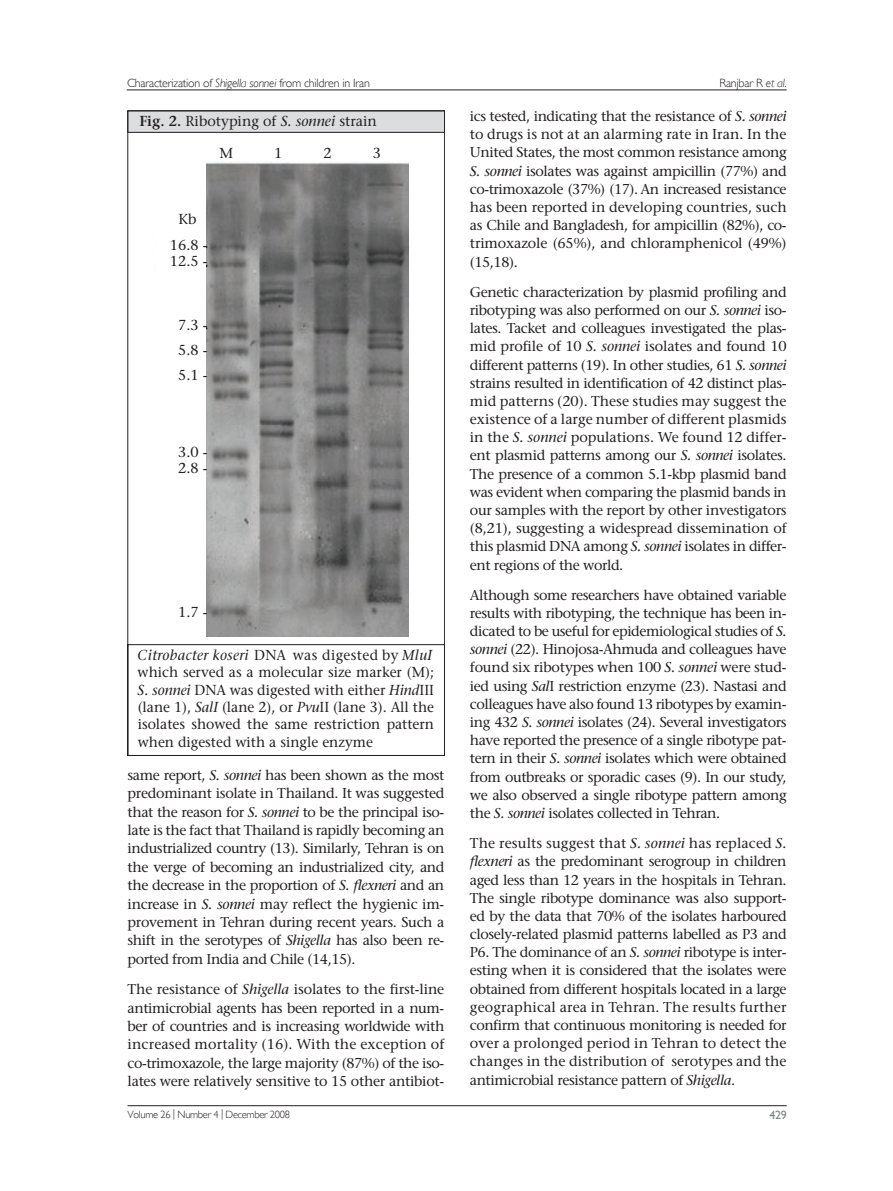
<style>
.page{position:relative;width:893px;height:1191px;background:#fff}
.page>*{position:absolute;margin:0;border:0;box-sizing:border-box;transform-origin:0 0}
.t1{font:500 14.4px/17.2px "Stone Serif Std";color:#231f20}
.Body_Text{font:500 14.25px/18.1px "Stone Serif Std";letter-spacing:-.03em;color:#231f20;text-align:justify}
.t2{font:300 12px "Gill Sans";letter-spacing:-.02em;color:#231f20}
.t3{font:12px "Gill Sans";color:#808285}
.t4{font:300 10.5px "Gill Sans";letter-spacing:-.03em;color:#231f20}
.s1{font-style:italic}
.s2{font-weight:600}
</style>
<div class="page">
<hr style="left:127px;top:90px;width:660px;height:1px;background:#231f20">
<hr style="left:128px;top:1105px;width:659px;height:1px;background:#231f20">
<svg style="left:128px;top:111px;width:317px;height:644px"></svg>
<p class="t2" style="left:127px;top:76px;width:244px">Characterization of <span class="s1">Shigella sonnei</span> from children in Iran</p>
<p class="t2" style="left:719px;top:76px;width:69px">Ranjbar R <span class="s1">et al.</span></p>
<p class="t1" style="left:140px;top:112px;width:239px"><span class="s2">Fig. 2.</span> Ribotyping of <span class="s1">S. sonnei</span> strain</p>
<p class="t1" style="left:220px;top:144px;width:15px">M</p>
<p class="t1" style="left:274px;top:144px;width:10px">1</p>
<p class="t1" style="left:323px;top:144px;width:10px">2</p>
<p class="t1" style="left:373px;top:144px;width:10px">3</p>
<p class="t1" style="left:170px;top:207px;width:39px;line-height:25.5px;text-align:center">Kb<br>16.8 -</p>
<p class="t1" style="left:170px;top:252px;width:39px">12.5 -</p>
<p class="t1" style="left:178px;top:312px;width:31px;line-height:25px;text-align:justify">7.3 - 5.8 - 5.1 -</p>
<p class="t1" style="left:178px;top:444px;width:31px;line-height:15.9px">3.0 -<br>2.8 -</p>
<p class="t1" style="left:178px;top:603px;width:31px">1.7 -</p>
<p class="t1" style="left:138px;top:646px;width:298px"><span class="s1">Citrobacter koseri</span> DNA was digested by <span class="s1">MluI </span>which served as a molecular size marker (M); <span class="s1">S. sonnei</span> DNA was digested with either <span class="s1">Hind</span>III (lane 1), <span class="s1">SalI</span> (lane 2), or <span class="s1">Pvu</span>II (lane 3). All the isolates showed the same restriction pattern when digested with a single enzyme</p>
<p class="Body_Text" style="left:128px;top:766px;width:318px">same report, <span class="s1">S. sonnei</span> has been shown as the most predominant isolate in Thailand. It was suggested that the reason for <span class="s1">S. sonnei</span> to be the principal iso&shy;late is the fact that Thailand is rapidly becoming an industrialized country (13). Similarly, Tehran is on the verge of becoming an industrialized city, and the decrease in the proportion of <span class="s1">S. flexneri</span> and an increase in <span class="s1">S. sonnei</span> may reflect the hygienic im&shy;provement in Tehran during recent years. Such a shift in the serotypes of <span class="s1">Shigella</span> has also been re&shy;ported from India and Chile (14,15).</p>
<p class="Body_Text" style="left:128px;top:980px;width:318px">The resistance of <span class="s1">Shigella</span> isolates to the first-line antimicrobial agents has been reported in a num&shy;ber of countries and is increasing worldwide with increased mortality (16). With the exception of co-trimoxazole, the large majority (87%) of the iso&shy;lates were relatively sensitive to 15 other antibiot-</p>
<p class="Body_Text" style="left:470px;top:107px;width:318px">ics tested, indicating that the resistance of <span class="s1">S. sonnei </span>to drugs is not at an alarming rate in Iran. In the United States, the most common resistance among <span class="s1">S. sonnei</span> isolates was against ampicillin (77%) and co-trimoxazole (37%) (17). An increased resistance has been reported in developing countries, such as Chile and Bangladesh, for ampicillin (82%), co&shy;trimoxazole (65%), and chloramphenicol (49%) (15,18).</p>
<p class="Body_Text" style="left:470px;top:283px;width:318px">Genetic characterization by plasmid profiling and ribotyping was also performed on our <span class="s1">S. sonnei</span> iso&shy;lates. Tacket and colleagues investigated the plas&shy;mid profile of 10 <span class="s1">S. sonnei</span> isolates and found 10 different patterns (19). In other studies, 61 <span class="s1">S. sonnei </span>strains resulted in identification of 42 distinct plas&shy;mid patterns (20). These studies may suggest the existence of a large number of different plasmids in the <span class="s1">S. sonnei</span> populations. We found 12 differ&shy;ent plasmid patterns among our <span class="s1">S. sonnei</span> isolates.<br>The presence of a common 5.1-kbp plasmid band was evident when comparing the plasmid bands in our samples with the report by other investigators (8,21), suggesting a widespread dissemination of this plasmid DNA among <span class="s1">S. sonnei</span> isolates in differ&shy;ent regions of the world.</p>
<p class="Body_Text" style="left:470px;top:586px;width:318px">Although some researchers have obtained variable results with ribotyping, the technique has been in&shy;dicated to be useful for epidemiological studies of <span class="s1">S. sonnei</span> (22). Hinojosa-Ahmuda and colleagues have found six ribotypes when 100 <span class="s1">S. sonnei</span> were stud&shy;ied using <span class="s1">Sal</span>I restriction enzyme (23). Nastasi and colleagues have also found 13 ribotypes by examin&shy;ing 432 <span class="s1">S. sonnei</span> isolates (24). Several investigators have reported the presence of a single ribotype pat&shy;tern in their <span class="s1">S. sonnei</span> isolates which were obtained from outbreaks or sporadic cases (9). In our study, we also observed a single ribotype pattern among the <span class="s1">S. sonnei</span> isolates collected in Tehran.</p>
<p class="Body_Text" style="left:470px;top:834px;width:318px">The results suggest that <span class="s1">S. sonnei</span> has replaced <span class="s1">S. flexneri</span> as the predominant serogroup in children aged less than 12 years in the hospitals in Tehran.<br>The single ribotype dominance was also support&shy;ed by the data that 70% of the isolates harboured closely-related plasmid patterns labelled as P3 and P6. The dominance of an <span class="s1">S. sonnei</span> ribotype is inter&shy;esting when it is considered that the isolates were obtained from different hospitals located in a large geographical area in Tehran. The results further confirm that continuous monitoring is needed for over a prolonged period in Tehran to detect the changes in the distribution of serotypes and the antimicrobial resistance pattern of <span class="s1">Shigella</span>.</p>
<p class="t4" style="left:128px;top:1108px;width:164px">Volume 26 | Number 4 | December 2008</p>
<p class="t3" style="left:769px;top:1107px;width:19px">429</p>
</div>
